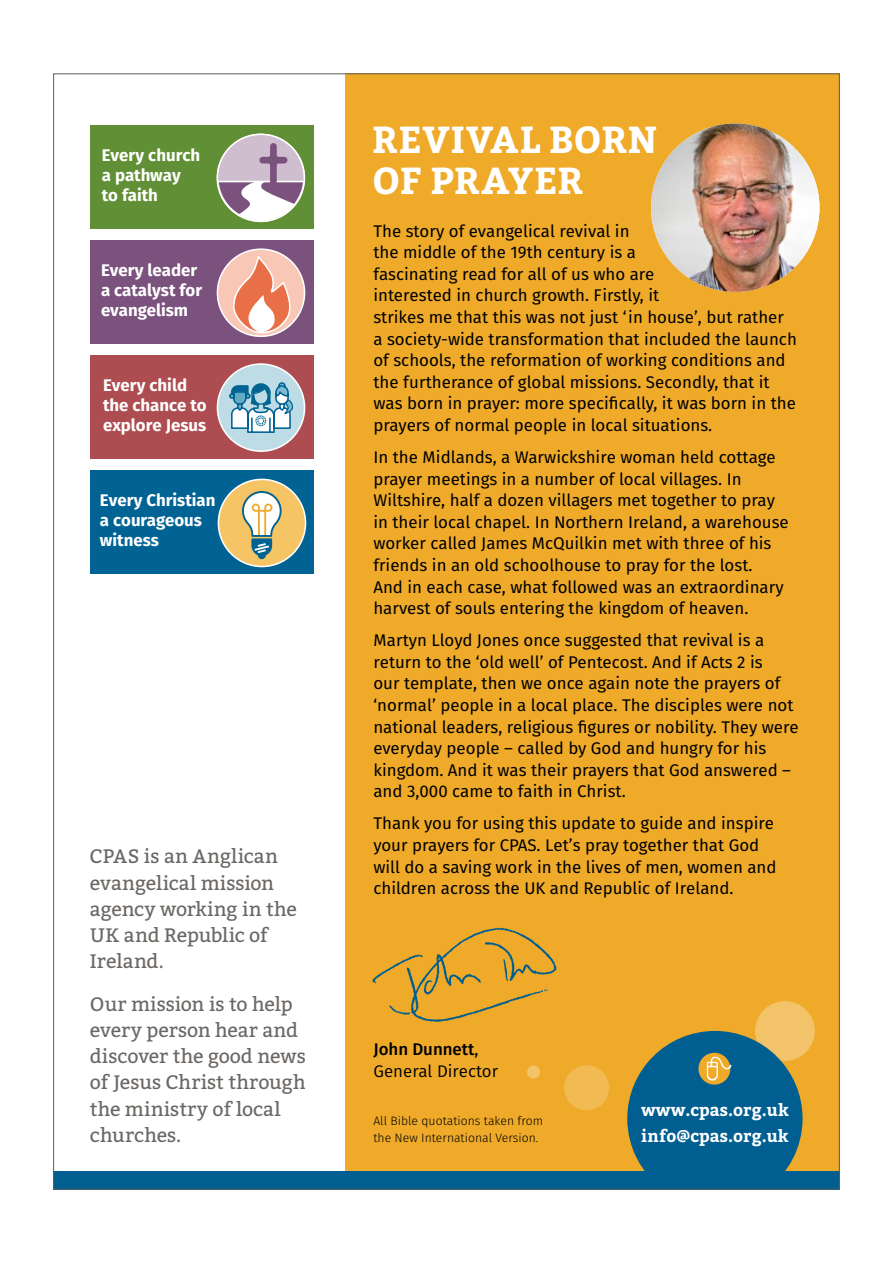
<style>
.page{position:relative;width:893px;height:1263px;background:#fff}
.page>*{position:absolute;margin:0;border:0;box-sizing:border-box;transform-origin:0 0}
.t1{font:700 37.5px/41.2px "Bitter";letter-spacing:.015em;color:#fff}
.t2{font:19.5px/26.2px "Bitter";color:#6b6764}
.t3{font:16.8px/21.6px "Fira Sans";color:#000}
.t4{font:700 16.8px/20.2px "Fira Sans";color:#fff}
.t5{font:700 16.8px/26px "Bitter";color:#fff}
.t6{font:16.8px/21.6px "Fira Sans";color:#000}
.t7{font:300 12.15px/17px "Fira Sans";color:#000}
.s1{font-weight:500}
.s2{font-style:inherit}
</style>
<div class="page">
<div style="left:345px;top:73px;width:495px;height:1114px;background:#efaa2a"></div>
<div style="left:564px;top:1065px;width:45px;height:45px;background:#f2ba53;border-radius:50%"></div>
<img style="left:372px;top:927px;width:185px;height:95px">
<div style="left:755px;top:1001px;width:60px;height:60px;background:#f3c369;border-radius:50%"></div>
<img style="left:651px;top:123px;width:168px;height:169px;border-radius:84px">
<div style="left:53px;top:1171px;width:787px;height:18px;background:#005e90"></div>
<svg style="left:627px;top:1031px;width:176px;height:140px"></svg>
<div style="left:527px;top:1065px;width:13px;height:13px;background:#f3c369;border-radius:50%"></div>
<div style="left:90px;top:126px;width:223px;height:103px;background:#618f36"></div>
<svg style="left:217px;top:134px;width:88px;height:88px"></svg>
<hr style="left:217px;top:181px;width:87px;height:1px;background:#fff">
<svg style="left:218px;top:143px;width:86px;height:78px;background:#b7adb2"></svg>
<div style="left:90px;top:241px;width:223px;height:103px;background:#7b517d"></div>
<div style="left:217px;top:249px;width:88px;height:87px;background:#f9c7b5;border-radius:50%"></div>
<div style="left:217px;top:248px;width:88px;height:89px;border:2px solid #fff;border-radius:50%"></div>
<svg style="left:234px;top:255px;width:62px;height:79px"></svg>
<div style="left:90px;top:355px;width:223px;height:104px;background:#ae4d51"></div>
<div style="left:217px;top:364px;width:88px;height:87px;background:#bddce6;border-radius:50%"></div>
<div style="left:217px;top:363px;width:88px;height:89px;border:2px solid #fff;border-radius:50%"></div>
<svg style="left:228px;top:363px;width:65px;height:70px"></svg>
<div style="left:90px;top:471px;width:223px;height:103px;background:#006393"></div>
<div style="left:218px;top:479px;width:87px;height:87px;background:#f5c465;border-radius:50%"></div>
<div style="left:218px;top:479px;width:88px;height:88px;border:2px solid #fff;border-radius:50%"></div>
<svg style="left:242px;top:491px;width:40px;height:68px"></svg>
<p class="t4" style="left:102px;top:145px;width:100px">Every church a pathway to faith</p>
<p class="t4" style="left:101px;top:260px;width:103px">Every leader a catalyst for evangelism</p>
<p class="t4" style="left:103px;top:375px;width:105px">Every child the chance to explore Jesus</p>
<p class="t4" style="left:100px;top:490px;width:117px">Every Christian a courageous witness</p>
<p class="t2" style="left:90px;top:844px;width:208px">CPAS is an Anglican evangelical mission agency working in the<br>UK and Republic of<br>Ireland.</p>
<p class="t2" style="left:90px;top:991px;width:218px">Our mission is to help every person hear and discover the good news of Jesus Christ through the ministry of local churches.</p>
<h1 class="t1" style="left:372px;top:119px;width:287px">REVIVAL BORN<br>OF PRAYER</h1>
<p class="t3" style="left:373px;top:220px;width:425px">The story of evangelical revival in<br>the middle of the 19th century is a<br>fascinating read for all of us who are<br>interested in church growth. Firstly, it<br>strikes me that this was not just ‘in house’, but rather a society-wide transformation that included the launch of schools, the reformation of working conditions and the furtherance of global missions. Secondly, that it was born in prayer: more specifically, it was born in the prayers of normal people in local situations.</p>
<p class="t3" style="left:373px;top:446px;width:417px">In the Midlands, a Warwickshire woman held cottage prayer meetings in a number of local villages. In Wiltshire, half a dozen villagers met together to pray in their local chapel. In Northern Ireland, a warehouse worker called James McQuilkin met with three of his friends in an old schoolhouse to pray for the lost.<br>And in each case, what followed was an extraordinary harvest of souls entering the kingdom of heaven.</p>
<p class="t3" style="left:373px;top:630px;width:427px">Martyn Lloyd Jones once suggested that revival is a return to the ‘old well’ of Pentecost. And if Acts 2 is<br>our template, then we once again note the prayers of ‘normal’ people in a local place. The disciples were not national leaders, religious figures or nobility. They were everyday people – called by God and hungry for his kingdom. And it was their prayers that God answered – and 3,000 came to faith in Christ.</p>
<p class="t3" style="left:373px;top:813px;width:405px">Thank you for using this update to guide and inspire your prayers for CPAS. Let’s pray together that God will do a saving work in the lives of men, women and children across the UK and Republic of Ireland.</p>
<p class="t6" style="left:373px;top:1038px;width:126px"><span class="s1">John Dunnett</span><span class="s2">,<br></span>General Director</p>
<p class="t7" style="left:373px;top:1112px;width:171px">All Bible quotations taken from the New International Version.</p>
<p class="t5" style="left:641px;top:1097px;width:149px">www.cpas.org.uk info@cpas.org.uk</p>
</div>
